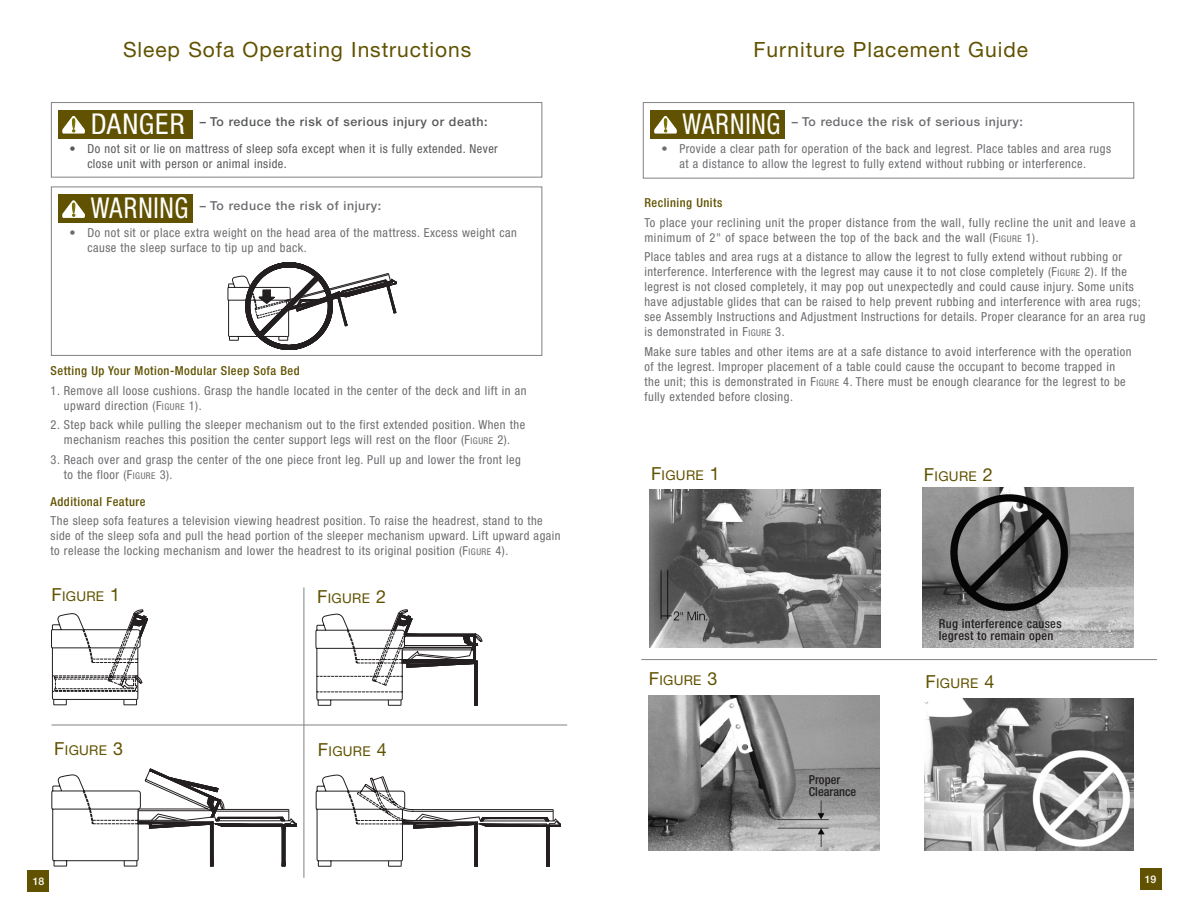
<style>
.page{position:relative;width:1188px;height:918px;background:#fff}
.page>*{position:absolute;margin:0;border:0;box-sizing:border-box;transform-origin:0 0}
.t1{font:condensed 28.8px "Helvetica Neue";letter-spacing:.03em;color:#fff;scale:.9 1}
.t2{font:condensed 28.8px "Helvetica Neue";letter-spacing:.03em;color:#fff}
.t3{font:21px "Helvetica Neue";letter-spacing:.045em;color:#615201}
.t4{font:13.5px "Helvetica Neue";letter-spacing:.02em;color:#615201}
.t5{font:condensed 12.3px/15px "Helvetica Neue";letter-spacing:.04em;color:#6c6d70}
.t6{font:condensed 12.3px/15px "Helvetica Neue";letter-spacing:.04em;color:#57585a}
.t7{font:500 condensed 12.3px "Helvetica Neue";letter-spacing:.04em;color:#615201}
.t8{font:500 12.3px "Helvetica Neue";letter-spacing:.045em;color:#6c6d70}
.t9{font:500 condensed 12.3px/12px "Helvetica Neue";letter-spacing:.025em;color:#231f20}
.t10{font:500 12.3px "Helvetica Neue";letter-spacing:.045em;color:#57585a}
.t11{font:500 condensed 12.3px/12px "Helvetica Neue";color:#231f20}
.t12{font:500 10.5px "Helvetica Neue";color:#fff}
.s1{font-size:9.3px}
.s2{font-size:18px}
</style>
<div class="page">
<img style="left:650px;top:490px;width:231px;height:158px">
<img style="left:649px;top:695px;width:231px;height:155px">
<img style="left:923px;top:488px;width:211px;height:160px">
<img style="left:924px;top:698px;width:210px;height:153px">
<hr style="left:641px;top:659px;width:516px;height:1px;background:#808285">
<svg style="left:316px;top:775px;width:245px;height:92px"></svg>
<svg style="left:52px;top:769px;width:245px;height:97px"></svg>
<svg style="left:316px;top:610px;width:166px;height:96px"></svg>
<svg style="left:51px;top:610px;width:97px;height:95px"></svg>
<hr style="left:51px;top:725px;width:516px;height:1px;background:#808285">
<hr style="left:304px;top:587px;width:1px;height:291px;background:#808285">
<div style="left:58px;top:194px;width:134px;height:29px;background:#615201"></div>
<svg style="left:62px;top:200px;width:23px;height:18px"></svg>
<div style="left:643px;top:102px;width:491px;height:77px;border:1px solid #808285"></div>
<div style="left:650px;top:110px;width:134px;height:29px;background:#615201"></div>
<svg style="left:654px;top:116px;width:23px;height:18px"></svg>
<div style="left:1140px;top:868px;width:21px;height:22px;background:#615201"></div>
<div style="left:28px;top:871px;width:21px;height:21px;background:#615201"></div>
<div style="left:51px;top:187px;width:491px;height:169px;border:1px solid #808285"></div>
<svg style="left:227px;top:262px;width:171px;height:88px"></svg>
<div style="left:51px;top:102px;width:491px;height:76px;border:1px solid #808285"></div>
<div style="left:58px;top:110px;width:134px;height:29px;background:#615201"></div>
<svg style="left:62px;top:116px;width:23px;height:18px"></svg>
<h2 class="t3" style="left:123px;top:42px;width:350px">Sleep Sofa Operating Instructions</h2>
<h2 class="t3" style="left:754px;top:42px;width:276px">Furniture Placement Guide</h2>
<h1 class="t2" style="left:91px;top:113px;width:95px">DANGER</h1>
<p class="t10" style="left:200px;top:117px;width:289px">– To reduce the risk of serious injury or death:</p>
<p class="t6" style="left:87px;top:142px;width:412px;text-indent:-18px">• Do not sit or lie on mattress of sleep sofa except when it is fully extended. Never close unit with person or animal inside.</p>
<h1 class="t1" style="left:91px;top:198px;width:110px">WARNING</h1>
<p class="t8" style="left:200px;top:202px;width:183px">– To reduce the risk of injury:</p>
<p class="t5" style="left:87px;top:227px;width:431px;text-indent:-18px">• Do not sit or place extra weight on the head area of the mattress. Excess weight can cause the sleep surface to tip up and back.</p>
<p class="t7" style="left:51px;top:366px;width:251px">Setting Up Your Motion-Modular Sleep Sofa Bed</p>
<p class="t5" style="left:64px;top:384px;width:464px;text-indent:-13px">1. Remove all loose cushions. Grasp the handle located in the center of the deck and lift in an upward direction (F<span class="s1">IGURE</span> 1).</p>
<p class="t5" style="left:51px;top:418px;width:476px;text-align:center">2. Step back while pulling the sleeper mechanism out to the first extended position. When the mechanism reaches this position the center support legs will rest on the floor (F<span class="s1">IGURE</span> 2).</p>
<p class="t5" style="left:64px;top:453px;width:459px;text-indent:-13px">3. Reach over and grasp the center of the one piece front leg. Pull up and lower the front leg to the floor (F<span class="s1">IGURE</span> 3).</p>
<p class="t7" style="left:51px;top:497px;width:96px">Additional Feature</p>
<p class="t5" style="left:51px;top:514px;width:512px">The sleep sofa features a television viewing headrest position. To raise the headrest, stand to the side of the sleep sofa and pull the head portion of the sleeper mechanism upward. Lift upward again to release the locking mechanism and lower the headrest to its original position (F<span class="s1">IGURE</span> 4).</p>
<p class="t4" style="left:51px;top:591px;width:70px"><span class="s2">F</span>IGURE <span class="s2">1</span></p>
<p class="t4" style="left:317px;top:593px;width:70px"><span class="s2">F</span>IGURE <span class="s2">2</span></p>
<p class="t4" style="left:54px;top:745px;width:70px"><span class="s2">F</span>IGURE <span class="s2">3</span></p>
<p class="t4" style="left:318px;top:746px;width:70px"><span class="s2">F</span>IGURE <span class="s2">4</span></p>
<h1 class="t1" style="left:683px;top:113px;width:110px">WARNING</h1>
<p class="t8" style="left:792px;top:117px;width:233px">– To reduce the risk of serious injury:</p>
<p class="t5" style="left:662px;top:142px;width:451px;text-align:center">• Provide a clear path for operation of the back and legrest. Place tables and area rugs at a distance to allow the legrest to fully extend without rubbing or interference.</p>
<p class="t7" style="left:644px;top:199px;width:79px">Reclining Units</p>
<p class="t5" style="left:644px;top:216px;width:493px">To place your reclining unit the proper distance from the wall, fully recline the unit and leave a minimum of 2" of space between the top of the back and the wall (F<span class="s1">IGURE</span> 1).</p>
<p class="t5" style="left:644px;top:251px;width:502px">Place tables and area rugs at a distance to allow the legrest to fully extend without rubbing or interference. Interference with the legrest may cause it to not close completely (F<span class="s1">IGURE</span> 2). If the legrest is not closed completely, it may pop out unexpectedly and could cause injury. Some units have adjustable glides that can be raised to help prevent rubbing and interference with area rugs; see Assembly Instructions and Adjustment Instructions for details. Proper clearance for an area rug is demonstrated in F<span class="s1">IGURE</span> 3.</p>
<p class="t5" style="left:644px;top:345px;width:489px">Make sure tables and other items are at a safe distance to avoid interference with the operation of the legrest. Improper placement of a table could cause the occupant to become trapped in the unit; this is demonstrated in F<span class="s1">IGURE</span> 4. There must be enough clearance for the legrest to be fully extended before closing.</p>
<p class="t4" style="left:651px;top:470px;width:70px"><span class="s2">F</span>IGURE <span class="s2">1</span></p>
<p class="t4" style="left:924px;top:472px;width:70px"><span class="s2">F</span>IGURE <span class="s2">2</span></p>
<p class="t9" style="left:939px;top:618px;width:124px">Rug interference causes legrest to remain open</p>
<p class="t4" style="left:649px;top:675px;width:70px"><span class="s2">F</span>IGURE <span class="s2">3</span></p>
<p class="t4" style="left:926px;top:678px;width:70px"><span class="s2">F</span>IGURE <span class="s2">4</span></p>
<p class="t11" style="left:809px;top:774px;width:49px">Proper<br>Clearance</p>
<p class="t12" style="left:33px;top:877px;width:13px">18</p>
<p class="t12" style="left:1145px;top:875px;width:13px">19</p>
</div>
